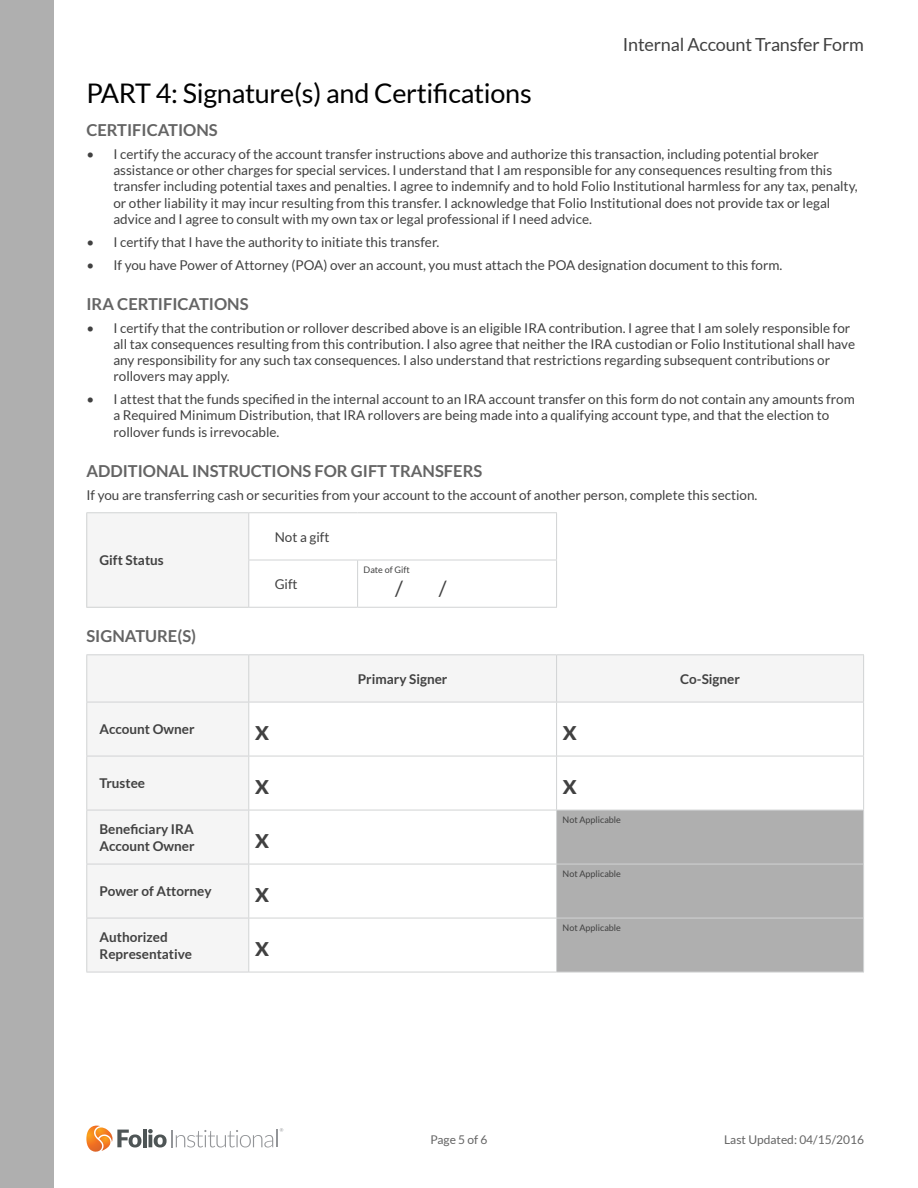
<style>
.page{position:relative;width:918px;height:1188px;background:#fff}
.page>*{position:absolute;margin:0;border:0;box-sizing:border-box;transform-origin:0 0}
.t1{font:27px "Lato";letter-spacing:-.01em;color:#000}
.t2{font:700 27px "Lato";color:#414141}
.t3{font:21px "Lato";color:#414141}
.t4{font:18px "Lato";letter-spacing:-.01em;color:#414141}
.t5{font:700 16.5px "Lato";color:#646464}
.t6{font:13.5px/16.2px "Lato";color:#414141}
.t7{font:700 13.5px/16.2px "Lato";color:#414141}
.t8{font:12px "Lato";color:#646464}
.t9{font:9px "Lato";color:#414141}
</style>
<div class="page">
<div style="left:0;top:0;width:53px;height:1188px;background:#afafaf"></div>
<svg style="left:86px;top:1126px;width:55px;height:26px"></svg>
<hr style="left:143px;top:1129px;width:4px;height:18px;background:#4e5556">
<svg style="left:148px;top:1128px;width:135px;height:19px"></svg>
<div style="left:87px;top:513px;width:162px;height:94px;background:#f5f5f5"></div>
<svg style="left:249px;top:513px;width:307px;height:94px"></svg>
<hr style="left:86px;top:512px;width:163px;height:1px;background:#d1d3d4">
<hr style="left:86px;top:513px;width:1px;height:47px;background:#d1d3d4">
<hr style="left:249px;top:512px;width:109px;height:1px;background:#d1d3d4">
<hr style="left:248px;top:513px;width:1px;height:47px;background:#d1d3d4">
<hr style="left:358px;top:512px;width:199px;height:1px;background:#d1d3d4">
<hr style="left:556px;top:513px;width:1px;height:47px;background:#d1d3d4">
<hr style="left:86px;top:560px;width:1px;height:47px;background:#d1d3d4">
<hr style="left:248px;top:560px;width:110px;height:1px;background:#d1d3d4">
<hr style="left:248px;top:560px;width:1px;height:47px;background:#d1d3d4">
<hr style="left:358px;top:560px;width:199px;height:1px;background:#d1d3d4">
<hr style="left:357px;top:560px;width:1px;height:47px;background:#d1d3d4">
<hr style="left:556px;top:560px;width:1px;height:47px;background:#d1d3d4">
<hr style="left:86px;top:607px;width:163px;height:1px;background:#d1d3d4">
<hr style="left:249px;top:607px;width:109px;height:1px;background:#d1d3d4">
<hr style="left:358px;top:607px;width:199px;height:1px;background:#d1d3d4">
<div style="left:87px;top:655px;width:776px;height:317px;background:#f5f5f5"></div>
<svg style="left:249px;top:703px;width:614px;height:269px"></svg>
<div style="left:557px;top:811px;width:306px;height:161px;background:#afafaf"></div>
<hr style="left:86px;top:654px;width:163px;height:1px;background:#d1d3d4">
<hr style="left:86px;top:655px;width:1px;height:47px;background:#d1d3d4">
<hr style="left:249px;top:654px;width:308px;height:1px;background:#d1d3d4">
<hr style="left:248px;top:655px;width:1px;height:47px;background:#d1d3d4">
<hr style="left:557px;top:654px;width:307px;height:1px;background:#d1d3d4">
<hr style="left:556px;top:655px;width:1px;height:47px;background:#d1d3d4">
<hr style="left:863px;top:655px;width:1px;height:47px;background:#d1d3d4">
<hr style="left:86px;top:702px;width:163px;height:1px;background:#d1d3d4">
<hr style="left:86px;top:702px;width:1px;height:54px;background:#d1d3d4">
<hr style="left:249px;top:702px;width:308px;height:1px;background:#d1d3d4">
<hr style="left:248px;top:702px;width:1px;height:54px;background:#d1d3d4">
<hr style="left:557px;top:702px;width:307px;height:1px;background:#d1d3d4">
<hr style="left:556px;top:702px;width:1px;height:54px;background:#d1d3d4">
<hr style="left:863px;top:702px;width:1px;height:54px;background:#d1d3d4">
<hr style="left:86px;top:756px;width:163px;height:1px;background:#d1d3d4">
<hr style="left:86px;top:756px;width:1px;height:54px;background:#d1d3d4">
<hr style="left:249px;top:756px;width:308px;height:1px;background:#d1d3d4">
<hr style="left:248px;top:756px;width:1px;height:54px;background:#d1d3d4">
<hr style="left:557px;top:756px;width:307px;height:1px;background:#d1d3d4">
<hr style="left:556px;top:756px;width:1px;height:54px;background:#d1d3d4">
<hr style="left:863px;top:756px;width:1px;height:54px;background:#d1d3d4">
<hr style="left:86px;top:810px;width:163px;height:1px;background:#d1d3d4">
<hr style="left:86px;top:810px;width:1px;height:54px;background:#d1d3d4">
<hr style="left:249px;top:810px;width:308px;height:1px;background:#d1d3d4">
<hr style="left:248px;top:810px;width:1px;height:54px;background:#d1d3d4">
<hr style="left:557px;top:810px;width:307px;height:1px;background:#d1d3d4">
<hr style="left:556px;top:810px;width:1px;height:54px;background:#d1d3d4">
<hr style="left:863px;top:810px;width:1px;height:54px;background:#d1d3d4">
<hr style="left:86px;top:864px;width:163px;height:1px;background:#d1d3d4">
<hr style="left:86px;top:864px;width:1px;height:54px;background:#d1d3d4">
<hr style="left:249px;top:864px;width:308px;height:1px;background:#d1d3d4">
<hr style="left:248px;top:864px;width:1px;height:54px;background:#d1d3d4">
<hr style="left:557px;top:864px;width:307px;height:1px;background:#d1d3d4">
<hr style="left:556px;top:864px;width:1px;height:54px;background:#d1d3d4">
<hr style="left:863px;top:864px;width:1px;height:54px;background:#d1d3d4">
<hr style="left:86px;top:918px;width:163px;height:1px;background:#d1d3d4">
<hr style="left:86px;top:918px;width:1px;height:54px;background:#d1d3d4">
<hr style="left:249px;top:918px;width:308px;height:1px;background:#d1d3d4">
<hr style="left:248px;top:918px;width:1px;height:54px;background:#d1d3d4">
<hr style="left:557px;top:918px;width:307px;height:1px;background:#d1d3d4">
<hr style="left:556px;top:918px;width:1px;height:54px;background:#d1d3d4">
<hr style="left:863px;top:918px;width:1px;height:54px;background:#d1d3d4">
<hr style="left:86px;top:972px;width:163px;height:1px;background:#d1d3d4">
<hr style="left:249px;top:972px;width:308px;height:1px;background:#d1d3d4">
<hr style="left:557px;top:972px;width:307px;height:1px;background:#d1d3d4">
<h3 class="t4" style="left:623px;top:34px;width:243px">Internal Account Transfer Form</h3>
<h1 class="t1" style="left:86px;top:78px;width:447px">PART 4: Signature(s) and Certifications</h1>
<p class="t5" style="left:86px;top:121px;width:133px">CERTIFICATIONS</p>
<p class="t6" style="left:113px;top:146px;width:746px;text-indent:-27px">• I certify the accuracy of the account transfer instructions above and authorize this transaction, including potential broker assistance or other charges for special services. I understand that I am responsible for any consequences resulting from this transfer including potential taxes and penalties. I agree to indemnify and to hold Folio Institutional harmless for any tax, penalty, or other liability it may incur resulting from this transfer. I acknowledge that Folio Institutional does not provide tax or legal advice and I agree to consult with my own tax or legal professional if I need advice.</p>
<p class="t6" style="left:86px;top:234px;width:355px">• I certify that I have the authority to initiate this transfer.</p>
<p class="t6" style="left:86px;top:257px;width:698px">• If you have Power of Attorney (POA) over an account, you must attach the POA designation document to this form.</p>
<p class="t5" style="left:86px;top:294px;width:164px">IRA CERTIFICATIONS</p>
<p class="t6" style="left:113px;top:320px;width:743px;text-indent:-27px">• I certify that the contribution or rollover described above is an eligible IRA contribution. I agree that I am solely responsible for all tax consequences resulting from this contribution. I also agree that neither the IRA custodian or Folio Institutional shall have any responsibility for any such tax consequences. I also understand that restrictions regarding subsequent contributions or rollovers may apply.</p>
<p class="t6" style="left:113px;top:391px;width:743px;text-indent:-27px">• I attest that the funds specified in the internal account to an IRA account transfer on this form do not contain any amounts from a Required Minimum Distribution, that IRA rollovers are being made into a qualifying account type, and that the election to rollover funds is irrevocable.</p>
<p class="t5" style="left:86px;top:461px;width:397px">ADDITIONAL INSTRUCTIONS FOR GIFT TRANSFERS</p>
<p class="t6" style="left:86px;top:487px;width:673px">If you are transferring cash or securities from your account to the account of another person, complete this section.</p>
<p class="t7" style="left:100px;top:552px;width:66px">Gift Status</p>
<p class="t5" style="left:86px;top:626px;width:111px">SIGNATURE(S)</p>
<p class="t6" style="left:275px;top:529px;width:56px">Not a gift</p>
<p class="t6" style="left:275px;top:576px;width:24px">Gift</p>
<p class="t9" style="left:364px;top:565px;width:48px">Date of Gift</p>
<h2 class="t3" style="left:395px;top:577px;width:9px">/</h2>
<h2 class="t3" style="left:439px;top:577px;width:9px">/</h2>
<p class="t7" style="left:358px;top:671px;width:91px">Primary Signer</p>
<p class="t7" style="left:680px;top:671px;width:61px">Co-Signer</p>
<p class="t7" style="left:100px;top:721px;width:97px">Account Owner</p>
<h1 class="t2" style="left:255px;top:715px;width:16px">x</h1>
<h1 class="t2" style="left:563px;top:715px;width:16px">x</h1>
<p class="t7" style="left:100px;top:775px;width:47px">Trustee</p>
<h1 class="t2" style="left:255px;top:769px;width:16px">x</h1>
<h1 class="t2" style="left:563px;top:769px;width:16px">x</h1>
<p class="t7" style="left:100px;top:821px;width:97px">Beneficiary IRA<br>Account Owner</p>
<h1 class="t2" style="left:255px;top:823px;width:16px">x</h1>
<p class="t9" style="left:563px;top:815px;width:60px">Not Applicable</p>
<p class="t7" style="left:100px;top:883px;width:114px">Power of Attorney</p>
<h1 class="t2" style="left:255px;top:877px;width:16px">x</h1>
<p class="t7" style="left:100px;top:929px;width:94px">Authorized<br>Representative</p>
<h1 class="t2" style="left:255px;top:931px;width:16px">x</h1>
<p class="t9" style="left:563px;top:869px;width:60px">Not Applicable</p>
<p class="t9" style="left:563px;top:923px;width:60px">Not Applicable</p>
<p class="t8" style="left:430px;top:1133px;width:59px">Page 5 of 6</p>
<p class="t8" style="left:724px;top:1133px;width:141px">Last Updated: 04/15/2016</p>
</div>
